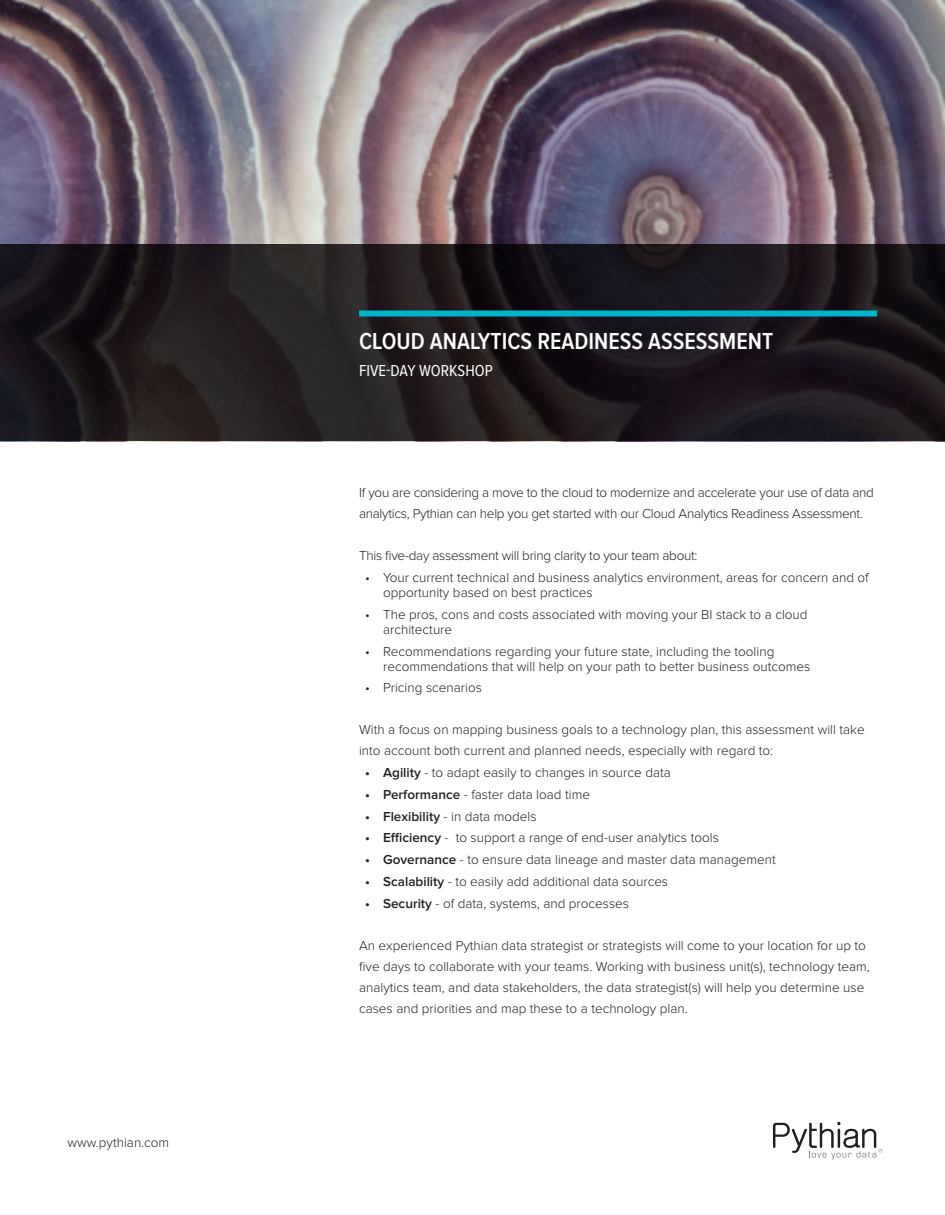
<style>
.page{position:relative;width:945px;height:1215px;background:#fff}
.page>*{position:absolute;margin:0;border:0;box-sizing:border-box;transform-origin:0 0}
.t1{font:600 24px "Proxima Nova Cond";color:#fff}
.t2{font:16.5px "Proxima Nova Cond";color:#fff}
.t3{font:300 13.5px/21px "Proxima Nova";color:#231f20}
.t4{font:300 13.5px/21px "Proxima Nova";letter-spacing:-.02em;color:#231f20}
.s1{font-weight:600}
</style>
<div class="page">
<svg style="left:773px;top:1122px;width:110px;height:38px"></svg>
<img style="left:0;top:0;width:945px;height:244px">
<svg style="left:0;top:244px;width:945px;height:197px;background:#1f191d"></svg>
<div style="left:359px;top:310px;width:518px;height:6px;background:#00b5cb"></div>
<p class="t3" style="left:68px;top:1133px;width:103px">www.pythian.com</p>
<p class="t1" style="left:359px;top:330px;width:416px">CLOUD ANALYTICS READINESS ASSESSMENT</p>
<p class="t2" style="left:359px;top:363px;width:135px">FIVE-DAY WORKSHOP</p>
<p class="t4" style="left:359px;top:483px;width:516px">If you are considering a move to the cloud to modernize and accelerate your use of data and analytics, Pythian can help you get started with our Cloud Analytics Readiness Assessment.</p>
<p class="t4" style="left:359px;top:546px;width:340px">This five-day assessment will bring clarity to your team about:</p>
<p class="t3" style="left:383px;top:571px;width:487px;line-height:15px;text-indent:-18px">• Your current technical and business analytics environment, areas for concern and of opportunity based on best practices</p>
<p class="t3" style="left:383px;top:607px;width:426px;line-height:15px;text-indent:-18px">• The pros, cons and costs associated with moving your BI stack to a cloud architecture</p>
<p class="t3" style="left:383px;top:644px;width:429px;line-height:15px;text-indent:-18px">• Recommendations regarding your future state, including the tooling recommendations that will help on your path to better business outcomes</p>
<p class="t3" style="left:365px;top:678px;width:118px">• Pricing scenarios</p>
<p class="t3" style="left:359px;top:720px;width:507px">With a focus on mapping business goals to a technology plan, this assessment will take into account both current and planned needs, especially with regard to:</p>
<p class="t3" style="left:365px;top:763px;width:307px"><span class="s1">• Agility</span> - to adapt easily to changes in source data</p>
<p class="t3" style="left:365px;top:784px;width:226px"><span class="s1">• Performance</span> - faster data load time</p>
<p class="t3" style="left:365px;top:806px;width:173px"><span class="s1">• Flexibility</span> - in data models</p>
<p class="t3" style="left:365px;top:828px;width:355px"><span class="s1">• Efficiency</span> - to support a range of end-user analytics tools</p>
<p class="t3" style="left:365px;top:850px;width:412px"><span class="s1">• Governance</span> - to ensure data lineage and master data management</p>
<p class="t3" style="left:365px;top:871px;width:305px"><span class="s1">• Scalability</span> - to easily add additional data sources</p>
<p class="t3" style="left:365px;top:893px;width:266px"><span class="s1">• Security</span> - of data, systems, and processes</p>
<p class="t3" style="left:359px;top:935px;width:512px">An experienced Pythian data strategist or strategists will come to your location for up to five days to collaborate with your teams. Working with business unit(s), technology team, analytics team, and data stakeholders, the data strategist(s) will help you determine use cases and priorities and map these to a technology plan.</p>
</div>
